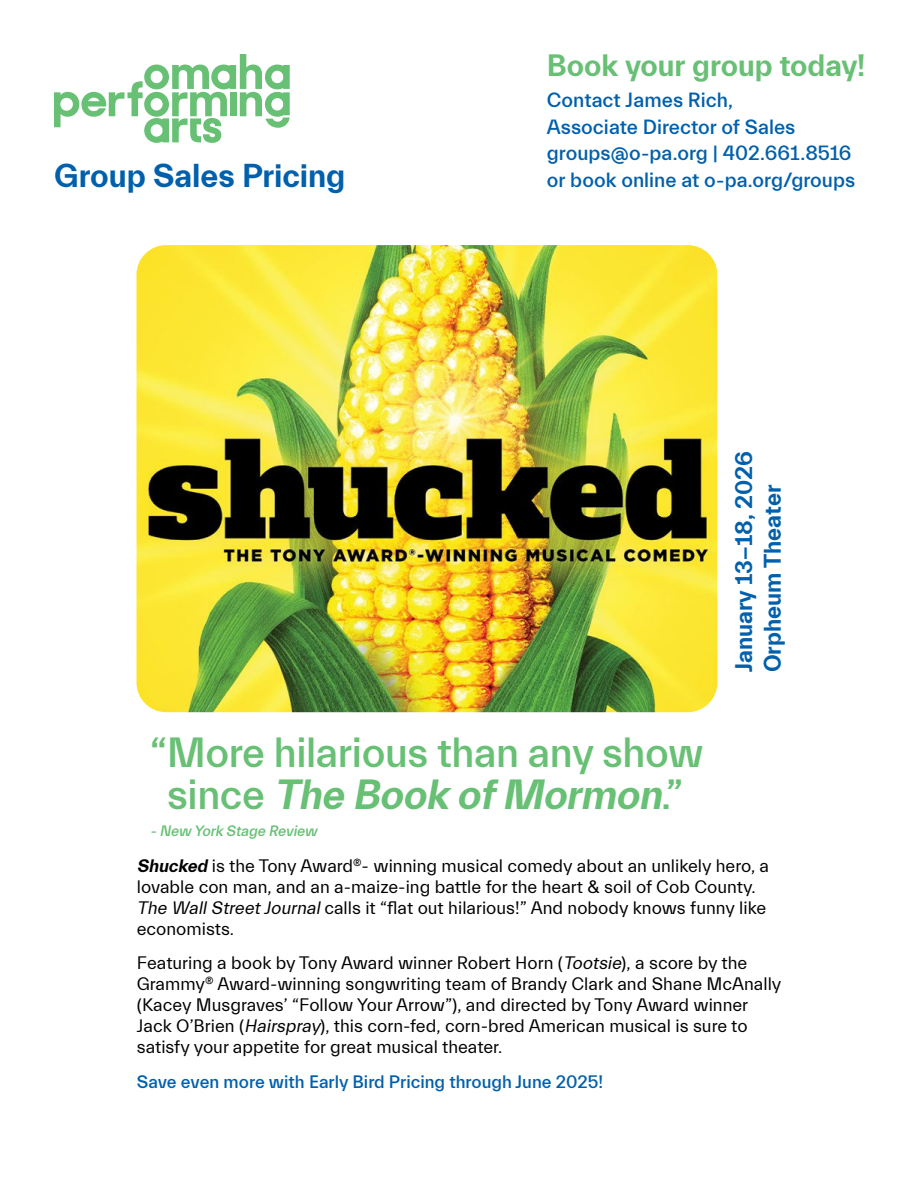
<style>
.page{position:relative;width:918px;height:1188px;background:#fff}
.page>*{position:absolute;margin:0;border:0;box-sizing:border-box;transform-origin:0 0}
.t1{font:500 42px/42px "Everett";letter-spacing:-.01em;color:#68c075;text-align:center}
.t2{font:700 33px "Everett";letter-spacing:-.005em;color:#0060ac}
.t3{font:700 30.75px "Everett";letter-spacing:-.005em;color:#68c075}
.t4{font:700 24px/28.8px "Everett";color:#0060ac}
.t5{font:500 20.55px/26.7px "Everett";color:#0060ac}
.t6{font:18px/21px "Everett";color:#000}
.t7{font:500 18px "Everett";color:#0060ac}
.t8{font:italic 500 15px "Everett";color:#68c075}
.s1{font-weight:700;font-style:italic}
.s2{font-style:italic}
</style>
<div class="page">
<svg style="left:54px;top:54px;width:236px;height:89px"></svg>
<img style="left:136px;top:245px;width:581px;height:467px">
<h2 class="t2" style="left:54px;top:164px;width:293px">Group Sales Pricing</h2>
<h3 class="t3" style="left:547px;top:49px;width:320px">Book your group today!</h3>
<p class="t5" style="left:547px;top:88px;width:310px">Contact James Rich,<br>Associate Director of Sales groups@o-pa.org | 402.661.8516 or book online at o-pa.org/groups</p>
<h3 class="t4" style="left:730px;top:672px;width:223px;rotate:-90deg">January 13-18, 2026<br>Orpheum Theater</h3>
<h1 class="t1" style="left:150px;top:736px;width:555px">“More hilarious than any show s i n c e <span class="s1">The Book ofMormon</span>.”</h1>
<p class="t8" style="left:150px;top:826px;width:171px">- New York Stage Review</p>
<p class="t6" style="left:137px;top:857px;width:634px"><span class="s1">Shucked</span> is the Tony Award<sup>®</sup>- winning musical comedy about an unlikely hero, a lovable con man, and an a-maize-ing battle for the heart &amp; soil of Cob County.<br><span class="s2">The Wall Street Journal</span> calls it “flat out hilarious!” And nobody knows funny like economists.</p>
<p class="t6" style="left:137px;top:953px;width:646px">Featuring a book by Tony Award winner Robert Horn (<span class="s2">Tootsie</span>), a score by the Grammy<sup>®</sup> Award-winning songwriting team of Brandy Clark and Shane McAnally (Kacey Musgraves’ “Follow Your Arrow”), and directed by Tony Award winner Jack O’Brien (<span class="s2">Hairspray</span>), this corn-fed, corn-bred American musical is sure to satisfy your appetite for great musical theater.</p>
<p class="t7" style="left:137px;top:1075px;width:468px">Save even more with Early Bird Pricing through June 2025!</p>
</div>
